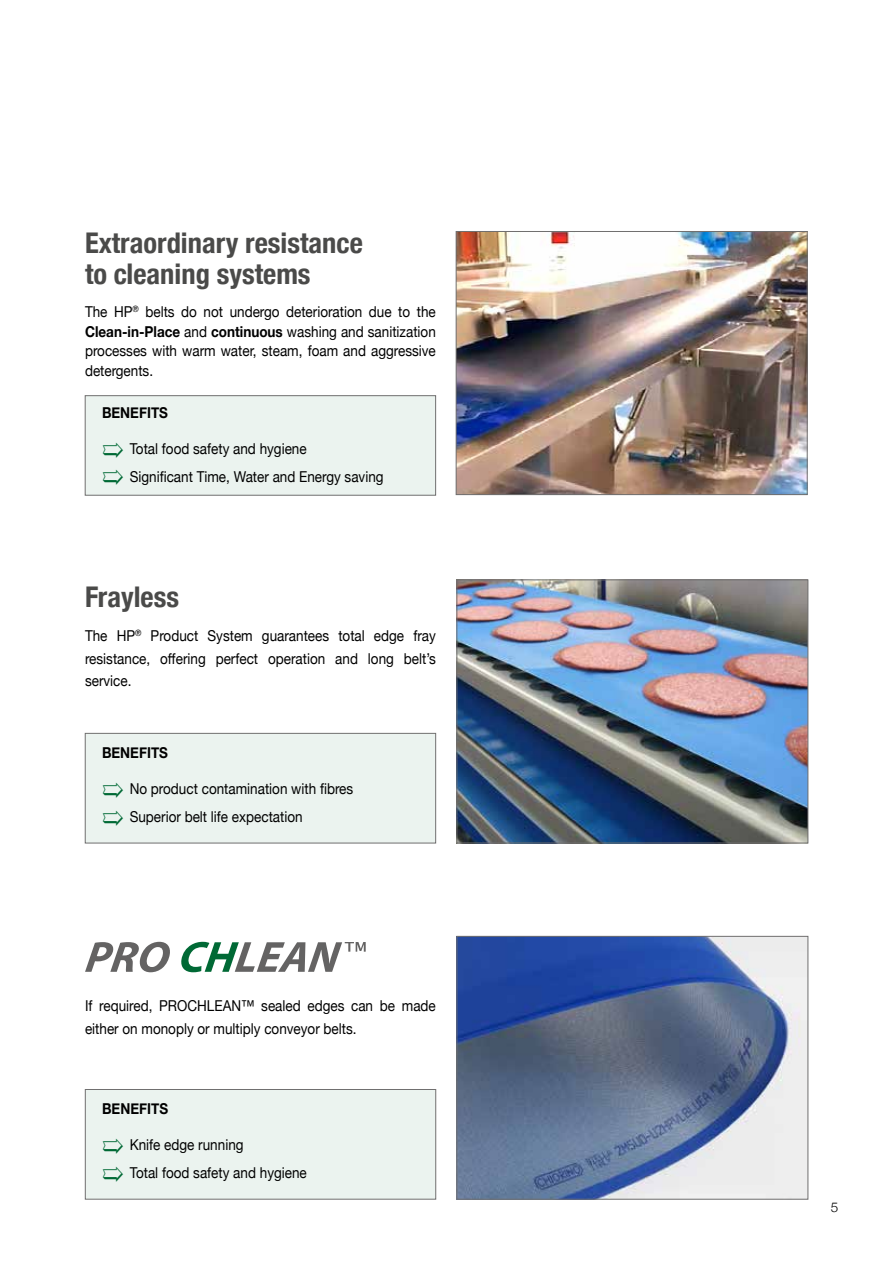
<style>
.page{position:relative;width:893px;height:1263px;background:#fff}
.page>*{position:absolute;margin:0;border:0;box-sizing:border-box;transform-origin:0 0}
.t1{font:700 condensed 28.5px/31.5px "Helvetica Neue";color:#4a4a49}
.t2{font:15px/19.5px "Helvetica Neue";color:#000;scale:.9 1}
.t3{font:700 15px "Helvetica Neue";color:#000;scale:.9 1}
.t4{font:300 13.5px "Helvetica Neue";color:#000}
.s1{font-weight:700}
.s2{color:#006935}
</style>
<div class="page">
<img style="left:459px;top:938px;width:347px;height:259px">
<div style="left:457px;top:936px;width:351px;height:263px;border:1px solid #706f6f"></div>
<svg style="left:85px;top:942px;width:85px;height:30px"></svg>
<svg style="left:181px;top:942px;width:185px;height:30px"></svg>
<img style="left:459px;top:582px;width:347px;height:259px">
<div style="left:457px;top:580px;width:351px;height:263px;border:1px solid #706f6f"></div>
<div style="left:85px;top:733px;width:351px;height:110px;background:#ebf3ef;border:1px solid #706f6f"></div>
<img style="left:458px;top:233px;width:347px;height:260px">
<div style="left:456px;top:231px;width:351px;height:264px;border:1px solid #706f6f"></div>
<div style="left:85px;top:395px;width:351px;height:100px;background:#ebf3ef;border:1px solid #706f6f"></div>
<div style="left:85px;top:1089px;width:351px;height:110px;background:#ebf3ef;border:1px solid #706f6f"></div>
<h1 class="t1" style="left:85px;top:225px;width:279px">Extraordinary resistance to cleaning systems</h1>
<p class="t2" style="left:85px;top:303px;width:391px;text-align:justify">The HP<sup>®</sup> belts do not undergo deterioration due to the <span class="s1">Clean-in-Place</span> and <span class="s1">continuous</span> washing and sanitization processes with warm water, steam, foam and aggressive detergents.</p>
<p class="t3" style="left:102px;top:401px;width:75px">BENEFITS</p>
<p class="t2" style="left:102px;top:436px;width:314px;line-height:27.8px"><span class="s2">➯</span> Total food safety and hygiene<br><span class="s2">➯</span> Significant Time, Water and Energy saving</p>
<h1 class="t1" style="left:85px;top:579px;width:95px">Frayless</h1>
<p class="t2" style="left:85px;top:625px;width:391px;line-height:22.5px;text-align:justify">The HP<sup>®</sup> Product System guarantees total edge fray resistance, offering perfect operation and long belt’s service.</p>
<p class="t3" style="left:102px;top:741px;width:75px">BENEFITS</p>
<p class="t2" style="left:102px;top:776px;width:281px;line-height:27.8px"><span class="s2">➯</span> No product contamination with fibres <span class="s2">➯</span> Superior belt life expectation</p>
<p class="t2" style="left:85px;top:995px;width:391px;line-height:22.5px">If required, PROCHLEAN™ sealed edges can be made either on monoply or multiply conveyor belts.</p>
<p class="t3" style="left:102px;top:1097px;width:75px">BENEFITS</p>
<p class="t2" style="left:102px;top:1132px;width:229px;line-height:27.8px"><span class="s2">➯</span> Knife edge running<br><span class="s2">➯</span> Total food safety and hygiene</p>
<p class="t4" style="left:831px;top:1196px;width:9px">5</p>
</div>
